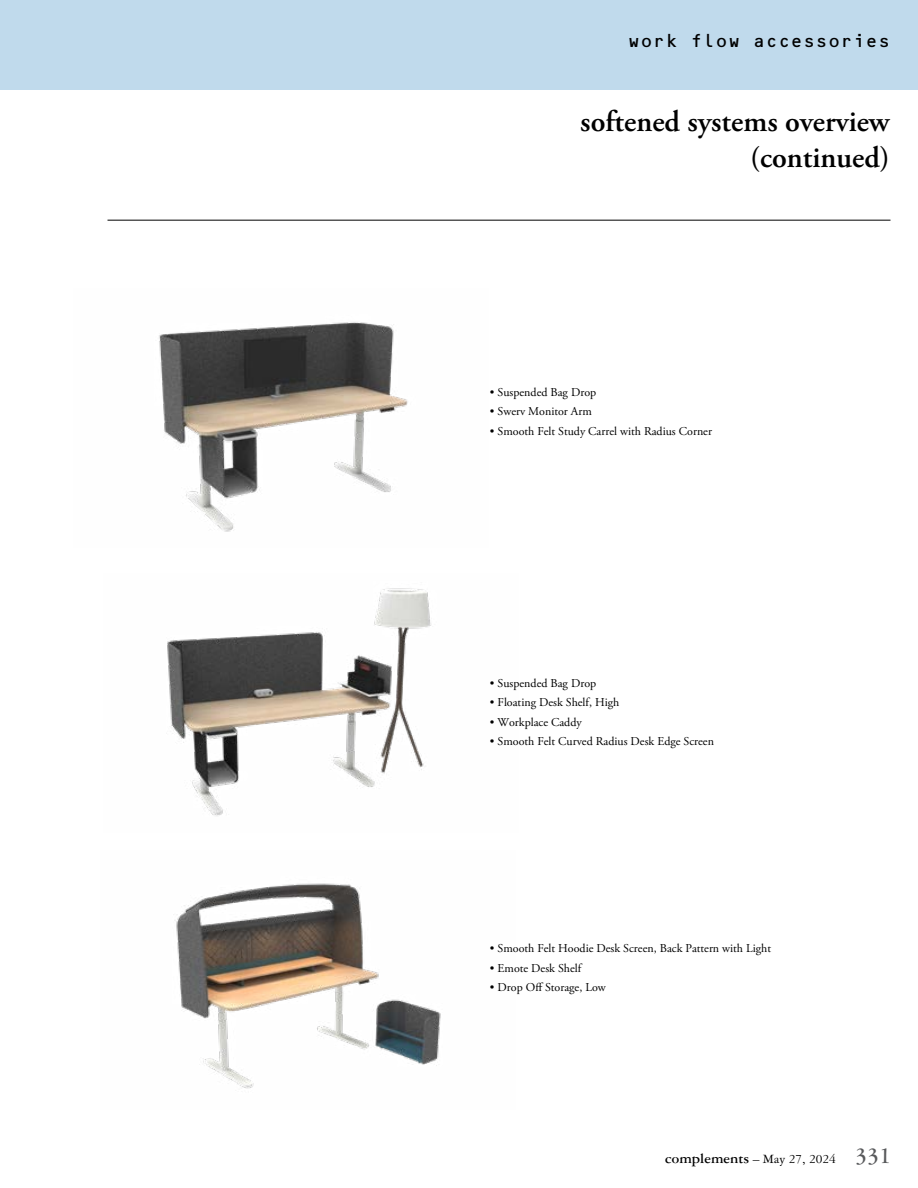
<style>
.page{position:relative;width:918px;height:1188px;background:#fff}
.page>*{position:absolute;margin:0;border:0;box-sizing:border-box;transform-origin:0 0}
.t1{font:600 30px/36px "Adobe Garamond Pro";color:#000;text-align:right}
.t2{font:18px "OCRB Std";letter-spacing:-.025em;color:#000}
.t3{font:700 15px "Garamond Three";color:#000}
.t4{font:12px "Adobe Garamond Pro";color:#000}
.s1{font-weight:400;font-size:13.5px}
.s2{font-size:24px;color:#58595b}
</style>
<div class="page">
<div style="left:0;top:0;width:918px;height:90px;background:#c0daec"></div>
<img style="left:159px;top:322px;width:249px;height:210px">
<img style="left:167px;top:588px;width:264px;height:228px">
<hr style="left:108px;top:220px;width:783px;height:1px;background:#000">
<img style="left:174px;top:883px;width:267px;height:206px">
<h2 class="t2" style="left:628px;top:31px;width:265px">work flow accessories</h2>
<h1 class="t1" style="left:580px;top:104px;width:312px">softened systems overview (continued)</h1>
<p class="t4" style="left:490px;top:385px;width:108px">• Suspended Bag Drop</p>
<p class="t4" style="left:490px;top:404px;width:103px">• Swerv Monitor Arm</p>
<p class="t4" style="left:490px;top:424px;width:224px">• Smooth Felt Study Carrel with Radius Corner</p>
<p class="t4" style="left:490px;top:676px;width:108px">• Suspended Bag Drop</p>
<p class="t4" style="left:490px;top:695px;width:131px">• Floating Desk Shelf, High</p>
<p class="t4" style="left:490px;top:715px;width:93px">• Workplace Caddy</p>
<p class="t4" style="left:490px;top:734px;width:226px">• Smooth Felt Curved Radius Desk Edge Screen</p>
<p class="t4" style="left:490px;top:941px;width:283px">• Smooth Felt Hoodie Desk Screen, Back Pattern with Light</p>
<p class="t4" style="left:490px;top:961px;width:93px">• Emote Desk Shelf</p>
<p class="t4" style="left:490px;top:980px;width:117px">• Drop Off Storage, Low</p>
<p class="t3" style="left:665px;top:1150px;width:227px">complements <span class="s1">– May 27, 2024</span> <span class="s2">331</span></p>
</div>
